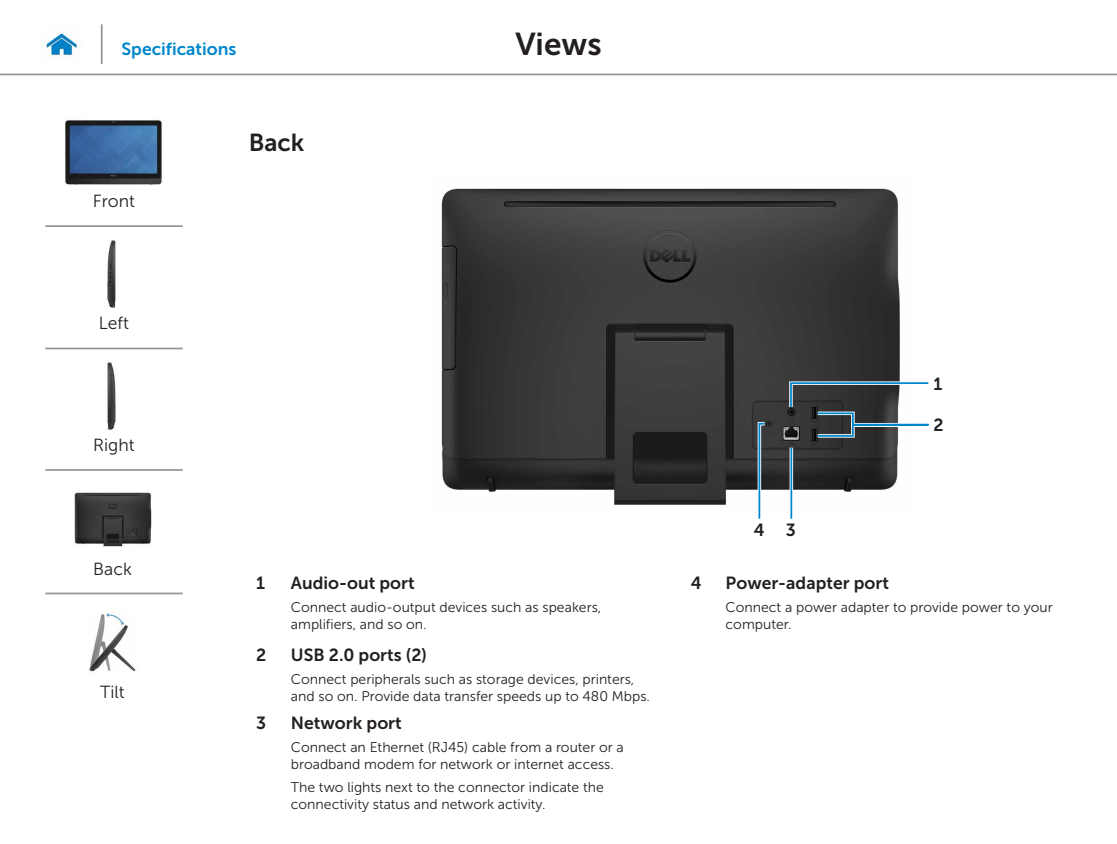
<style>
.page{position:relative;width:1117px;height:844px;background:#fff}
.page>*{position:absolute;margin:0;border:0;box-sizing:border-box;transform-origin:0 0}
.t1{font:31.5px "Museo Sans For Dell 700";color:#231f20}
.Head2{font:24.5px "Museo Sans For Dell 700";color:#231f20}
.Callout_Head{font:17.5px "Museo Sans For Dell 700";color:#231f20}
.t2{font:17.5px "Museo Sans For Dell 300";color:#231f20}
.t3{font:17.5px "Museo Sans For Dell 700";color:#0087cb}
.Callout-L{font:17.5px "Museo Sans For Dell 700";color:#231f20}
.Callout_description{font:14px/17.5px "Museo Sans For Dell 300";color:#231f20}
</style>
<div class="page">
<hr style="left:0;top:74px;width:1116px;height:1px;background:#939598">
<img style="left:46px;top:33px;width:33px;height:26px">
<img style="left:441px;top:188px;width:459px;height:327px">
<hr style="left:789px;top:447px;width:3px;height:71px;background:#fff">
<hr style="left:790px;top:447px;width:2px;height:71px;background:#0087cb">
<svg style="left:755px;top:420px;width:13px;height:99px"></svg>
<svg style="left:787px;top:379px;width:142px;height:60px"></svg>
<hr style="left:101px;top:24px;width:2px;height:40px;background:#939598">
<img style="left:65px;top:120px;width:97px;height:65px">
<img style="left:107px;top:240px;width:9px;height:68px">
<img style="left:107px;top:362px;width:9px;height:68px">
<img style="left:74px;top:492px;width:78px;height:55px">
<img style="left:89px;top:612px;width:47px;height:60px">
<hr style="left:45px;top:225px;width:138px;height:2px;background:#939598">
<hr style="left:45px;top:347px;width:138px;height:2px;background:#939598">
<hr style="left:45px;top:469px;width:138px;height:1px;background:#939598">
<hr style="left:45px;top:592px;width:138px;height:2px;background:#939598">
<p class="t3" style="left:122px;top:39px;width:116px">Specifications</p>
<h1 class="t1" style="left:515px;top:26px;width:88px">Views</h1>
<p class="t2" style="left:93px;top:191px;width:44px">Front</p>
<p class="Head2" style="left:249px;top:128px;width:57px">Back</p>
<p class="t2" style="left:99px;top:313px;width:32px">Left</p>
<p class="t2" style="left:93px;top:436px;width:43px">Right</p>
<p class="t2" style="left:93px;top:559px;width:40px">Back</p>
<p class="t2" style="left:100px;top:682px;width:26px">Tilt</p>
<p class="Callout_Head" style="left:256px;top:573px;width:10px">1</p>
<p class="Callout_Head" style="left:291px;top:573px;width:125px">Audio-out port</p>
<p class="Callout_description" style="left:291px;top:598px;width:312px">Connect audio-output devices such as speakers, amplifiers, and so on.</p>
<p class="Callout_Head" style="left:256px;top:645px;width:12px">2</p>
<p class="Callout_Head" style="left:291px;top:645px;width:137px">USB 2.0 ports (2)</p>
<p class="Callout_description" style="left:291px;top:669px;width:360px">Connect peripherals such as storage devices, printers, and so on. Provide data transfer speeds up to 480 Mbps.</p>
<p class="Callout_Head" style="left:256px;top:713px;width:12px">3</p>
<p class="Callout_Head" style="left:291px;top:713px;width:112px">Network port</p>
<p class="Callout_description" style="left:291px;top:737px;width:334px">Connect an Ethernet (RJ45) cable from a router or a broadband modem for network or internet access.</p>
<p class="Callout_description" style="left:291px;top:777px;width:314px">The two lights next to the connector indicate the connectivity status and network activity.</p>
<p class="Callout-L" style="left:933px;top:374px;width:10px">1</p>
<p class="Callout-L" style="left:753px;top:520px;width:12px">4</p>
<p class="Callout-L" style="left:785px;top:520px;width:12px">3</p>
<p class="Callout-L" style="left:933px;top:415px;width:12px">2</p>
<p class="Callout_Head" style="left:690px;top:573px;width:12px">4</p>
<p class="Callout_Head" style="left:725px;top:573px;width:165px">Power-adapter port</p>
<p class="Callout_description" style="left:725px;top:598px;width:328px">Connect a power adapter to provide power to your computer.</p>
</div>
